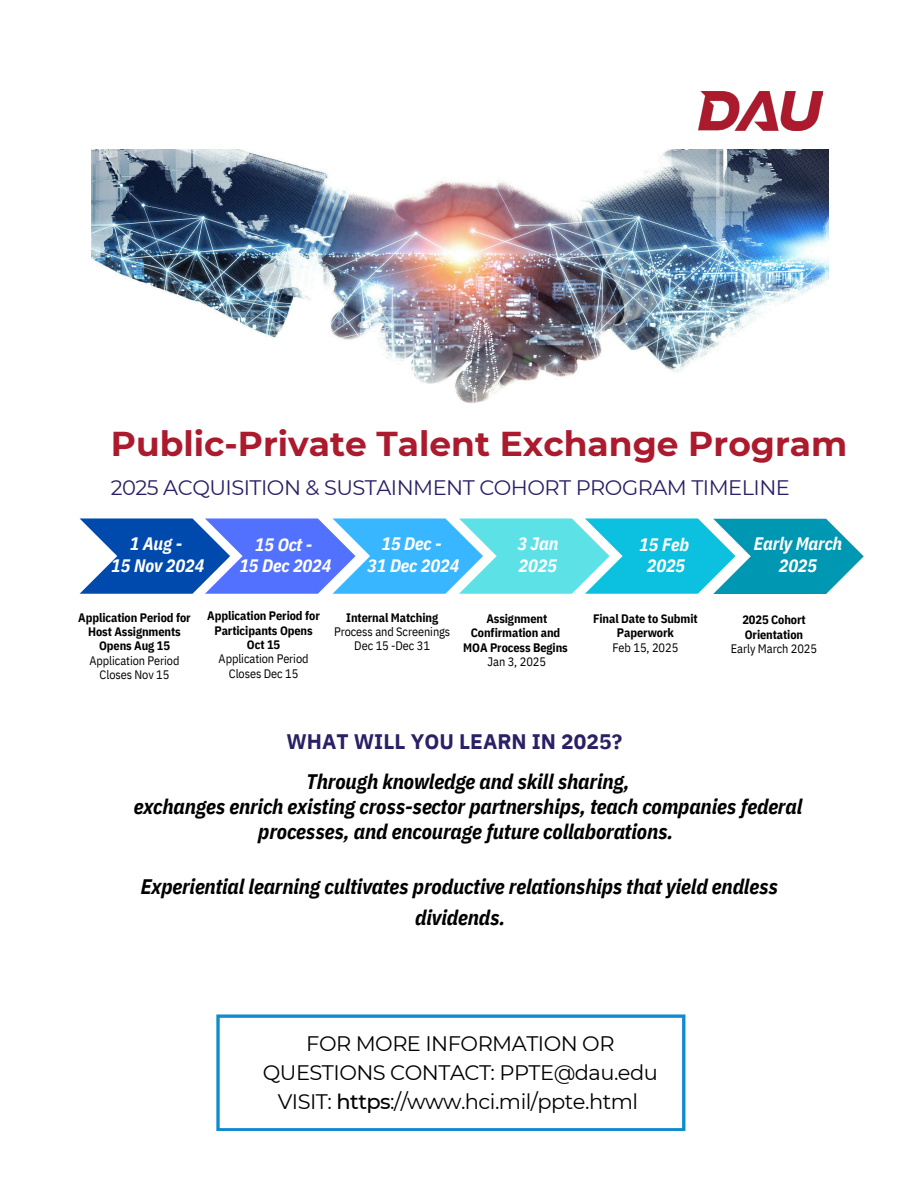
<style>
.page{position:relative;width:918px;height:1188px;background:#fff}
.page>*{position:absolute;margin:0;border:0;box-sizing:border-box;transform-origin:0 0}
.t1{font:700 34.5px "Montserrat";color:#ab1a2d}
.t2{font:italic 700 21px/24.8px "IBM Plex Sans Cond";letter-spacing:-.005em;color:#000;text-align:center}
.t3{font:21px/29.2px "Montserrat";letter-spacing:-.025em;color:#000;text-align:center}
.t4{font:21px "Montserrat";letter-spacing:-.025em;color:#292065}
.t5{font:700 21px "IBM Plex Sans";color:#292065}
.t6{font:italic 700 18px/21.3px "IBM Plex Sans Cond";letter-spacing:-.005em;color:#fff;text-align:center}
.t7{font:700 12.3px/14.2px "IBM Plex Sans Cond";letter-spacing:-.005em;color:#000;text-align:center}
.t8{font:12.3px/14.2px "IBM Plex Sans Cond";letter-spacing:-.005em;color:#000;text-align:center}
.s1{font-weight:500}
</style>
<div class="page">
<img style="left:699px;top:92px;width:124px;height:39px">
<img style="left:92px;top:150px;width:737px;height:253px">
<svg style="left:216px;top:1014px;width:469px;height:117px"></svg>
<svg style="left:80px;top:518px;width:784px;height:76px;background:#47aae0"></svg>
<h1 class="t1" style="left:111px;top:422px;width:738px">Public-Private Talent Exchange Program</h1>
<h1 class="t4" style="left:111px;top:475px;width:681px">2025 ACQUISITION &amp; SUSTAINMENT COHORT PROGRAM TIMELINE</h1>
<h5 class="t6" style="left:111px;top:533px;width:95px">1Aug-<br>15 Nov 2024</h5>
<p class="t6" style="left:239px;top:533px;width:94px">15 Oct -<br>15 Dec 2024</p>
<p class="t6" style="left:367px;top:533px;width:94px">15 Dec -<br>31 Dec 2024</p>
<p class="t6" style="left:517px;top:533px;width:42px;text-align:left">3 Jan<br>2025</p>
<p class="t6" style="left:639px;top:533px;width:51px">15 Feb<br>2025</p>
<p class="t6" style="left:754px;top:533px;width:90px">Early March<br>2025</p>
<p class="t7" style="left:78px;top:610px;width:114px">Application Period for<br>Host Assignments<br>Opens Aug 15</p>
<p class="t8" style="left:90px;top:653px;width:91px">Application Period<br>Closes Nov 15</p>
<p class="t7" style="left:207px;top:609px;width:114px">Application Period for<br>Participants Opens<br>Oct 15</p>
<p class="t8" style="left:219px;top:651px;width:91px">Application Period<br>Closes Dec 15</p>
<p class="t7" style="left:346px;top:610px;width:93px">Internal Matching</p>
<p class="t8" style="left:334px;top:624px;width:118px">Process and Screenings</p>
<p class="t8" style="left:354px;top:639px;width:77px">Dec 15 -Dec 31</p>
<p class="t7" style="left:471px;top:611px;width:91px">Assignment<br>Confirmation and</p>
<p class="t7" style="left:463px;top:640px;width:106px">MOA Process Begins</p>
<h2 class="t8" style="left:488px;top:654px;width:60px">Jan 3, 2025</h2>
<h3 class="t7" style="left:593px;top:611px;width:106px">Final Date to Submit<br>Paperwork</h3>
<h3 class="t8" style="left:613px;top:640px;width:67px">Feb 15, 2025</h3>
<h3 class="t7" style="left:742px;top:613px;width:65px;text-align:left">2025 Cohort<br>Orientation</h3>
<h4 class="t8" style="left:731px;top:641px;width:88px">Early March 2025</h4>
<h5 class="t5" style="left:286px;top:727px;width:337px">WHAT WILL YOU LEARN IN 2025?</h5>
<h5 class="t2" style="left:134px;top:769px;width:670px">Through knowledge and skill sharing,<br>exchanges enrich existing cross-sector partnerships, teach companies federal processes, and encourage future collaborations.</h5>
<h5 class="t2" style="left:141px;top:874px;width:639px">Experiential learning cultivates productive relationships that yield endless</h5>
<h5 class="t2" style="left:415px;top:905px;width:92px">dividends.</h5>
<h5 class="t3" style="left:263px;top:1028px;width:396px">FOR MORE INFORMATION OR<br>QUESTIONS CONTACT: PPTE@dau.edu<br>VISIT: <span class="s1">https</span>://www.hci.mil/ppte.html</h5>
</div>
